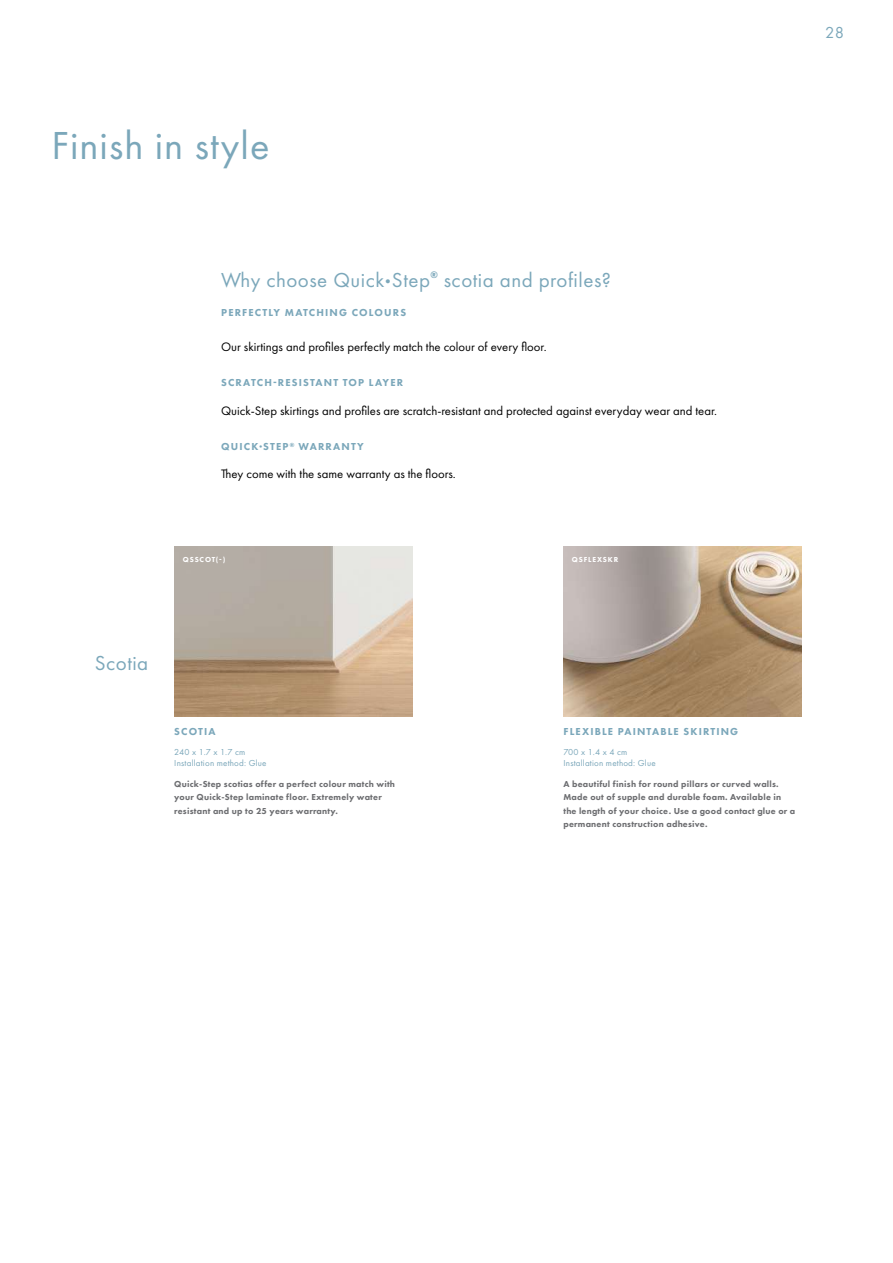
<style>
.page{position:relative;width:893px;height:1263px;background:#fff}
.page>*{position:absolute;margin:0;border:0;box-sizing:border-box;transform-origin:0 0}
.t1{font:40.5px "Futura PT";letter-spacing:.025em;color:#7ba7ba}
.t2{font:21px "Futura PT";letter-spacing:.025em;color:#7ba7ba}
.t3{font:16.5px "Futura PT";color:#7ba7ba}
.t4{font:12.75px "Futura PT";color:#000}
.t5{font:800 10.5px "Futura PT";letter-spacing:.11em;color:#7ba7ba}
.t6{font:800 9px/13.5px "Futura PT";letter-spacing:.025em;color:#6d6e71}
.t7{font:9px/10.5px "Futura PT";letter-spacing:.025em;color:#7ba7ba}
.t8{font:800 7.5px "Futura PT";letter-spacing:.11em;color:#fff}
.s1{font-size:31.5px}
</style>
<div class="page">
<img style="left:174px;top:547px;width:238px;height:170px">
<img style="left:563px;top:547px;width:239px;height:170px">
<h1 class="t1" style="left:52px;top:122px;width:219px">Finish in style</h1>
<h3 class="t3" style="left:825px;top:23px;width:20px">28</h3>
<h2 class="t2" style="left:221px;top:268px;width:391px">Why choose Quick<span class="s1">∙</span>Step<sup>®</sup> scotia and profiles?</h2>
<p class="t5" style="left:221px;top:305px;width:186px">PERFECTLY MATCHING COLOURS</p>
<h3 class="t4" style="left:221px;top:339px;width:327px">Our skirtings and profiles perfectly match the colour of every floor.</h3>
<p class="t5" style="left:221px;top:376px;width:184px">SCRATCH-RESISTANT TOP LAYER</p>
<h3 class="t4" style="left:221px;top:403px;width:498px">Quick-Step skirtings and profiles are scratch-resistant and protected against everyday wear and tear.</h3>
<p class="t5" style="left:221px;top:440px;width:144px">QUICK·STEP<sup>®</sup> WARRANTY</p>
<h3 class="t4" style="left:221px;top:467px;width:236px">They come with the same warranty as the floors.</h3>
<p class="t8" style="left:183px;top:554px;width:44px">QSSCOT(-)</p>
<p class="t8" style="left:572px;top:554px;width:48px">QSFLEXSKR</p>
<h2 class="t2" style="left:95px;top:650px;width:55px">Scotia</h2>
<p class="t5" style="left:174px;top:725px;width:43px">SCOTIA</p>
<p class="t7" style="left:174px;top:747px;width:94px">240 x 1.7 x 1.7 cm<br>Installation method: Glue</p>
<p class="t6" style="left:174px;top:777px;width:222px">Quick-Step scotias offer a perfect colour match with your Quick-Step laminate floor. Extremely water resistant and up to 25 years warranty.</p>
<p class="t5" style="left:563px;top:725px;width:176px">FLEXIBLE PAINTABLE SKIRTING</p>
<p class="t7" style="left:563px;top:747px;width:94px">700 x 1.4 x 4 cm<br>Installation method: Glue</p>
<p class="t6" style="left:563px;top:777px;width:233px">A beautiful finish for round pillars or curved walls.<br>Made out of supple and durable foam. Available in the length of your choice. Use a good contact glue or a permanent construction adhesive.</p>
</div>
